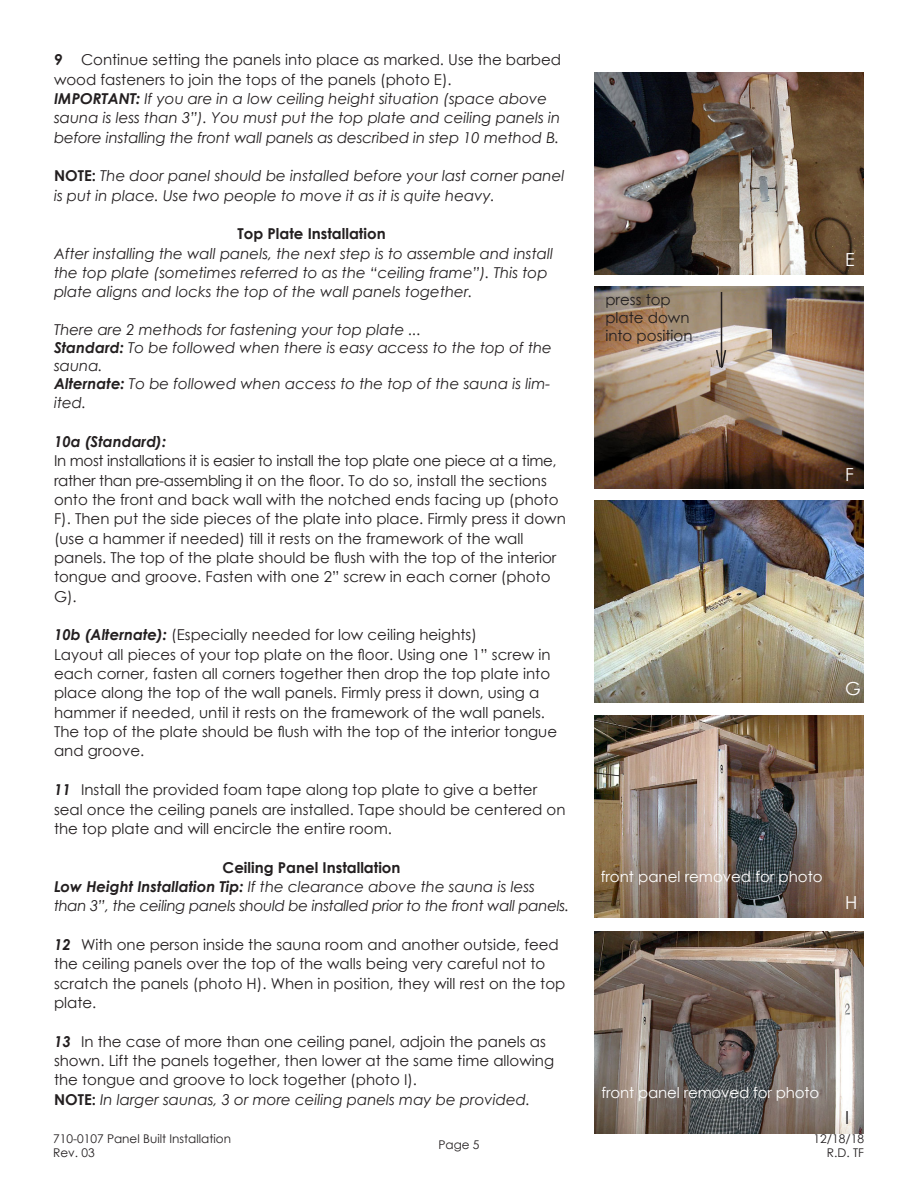
<style>
.page{position:relative;width:918px;height:1188px;background:#fff}
.page>*{position:absolute;margin:0;border:0;box-sizing:border-box;transform-origin:0 0}
.t1{font:18px "Century Gothic";color:#fff}
.t2{font:18px "Century Gothic";color:#231f20}
.t3{font:15px/19.4px "Century Gothic";color:#231f20}
.t4{font:italic 15px/19.4px "Century Gothic";color:#231f20}
.t5{font:italic 15px/19.4px "Century Gothic";letter-spacing:-.02em;color:#231f20}
.t6{font:15px "Century Gothic";letter-spacing:-.005em;color:#fff}
.t7{font:700 15px "Century Gothic";color:#231f20}
.t8{font:italic 700 15px "Century Gothic";color:#231f20}
.t9{font:12px/14.4px "Century Gothic";color:#231f20;text-align:right}
.s1{font-weight:700;font-style:italic}
.s2{font-weight:700}
.s3{font-weight:700;font-style:normal}
</style>
<div class="page">
<img style="left:594px;top:932px;width:270px;height:202px">
<img style="left:594px;top:716px;width:270px;height:202px">
<img style="left:594px;top:500px;width:270px;height:203px">
<img style="left:594px;top:286px;width:270px;height:203px">
<hr style="left:721px;top:292px;width:1px;height:76px;background:#231f20">
<svg style="left:715px;top:348px;width:12px;height:21px"></svg>
<img style="left:594px;top:72px;width:270px;height:203px">
<p class="t3" style="left:54px;top:50px;width:509px"><span class="s1">9</span> Continue setting the panels into place as marked. Use the barbed wood fasteners to join the tops of the panels (photo E).</p>
<p class="t4" style="left:54px;top:89px;width:508px"><span class="s2">IMPORTANT:</span> If you are in a low ceiling height situation (space above sauna is less than 3”). You must put the top plate and ceiling panels in before installing the front wall panels as described in step 10 method B.</p>
<p class="t4" style="left:54px;top:166px;width:512px"><span class="s3">NOTE:</span> The door panel should be installed before your last corner panel is put in place. Use two people to move it as it is quite heavy.</p>
<p class="t7" style="left:237px;top:223px;width:150px">Top Plate Installation</p>
<p class="t4" style="left:54px;top:243px;width:501px">After installing the wall panels, the next step is to assemble and install the top plate (sometimes referred to as the “ceiling frame”). This top plate aligns and locks the top of the wall panels together.</p>
<p class="t4" style="left:54px;top:319px;width:369px">There are 2 methods for fastening your top plate ...</p>
<p class="t4" style="left:54px;top:338px;width:500px;line-height:18px"><span class="s2">Standard:</span> To be followed when there is easy access to the top of the sauna.</p>
<p class="t4" style="left:54px;top:373px;width:498px"><span class="s2">Alternate:</span> To be followed when access to the top of the sauna is lim&shy;ited.</p>
<p class="t8" style="left:54px;top:430px;width:114px">10a (Standard):</p>
<p class="t3" style="left:54px;top:451px;width:513px">In most installations it is easier to install the top plate one piece at a time, rather than pre-assembling it on the floor. To do so, install the sections onto the front and back wall with the notched ends facing up (photo F). Then put the side pieces of the plate into place. Firmly press it down (use a hammer if needed) till it rests on the framework of the wall panels. The top of the plate should be flush with the top of the interior tongue and groove. Fasten with one 2” screw in each corner (photo G).</p>
<p class="t3" style="left:54px;top:625px;width:424px"><span class="s1">10b (Alternate):</span> (Especially needed for low ceiling heights)</p>
<p class="t3" style="left:54px;top:644px;width:505px">Layout all pieces of your top plate on the floor. Using one 1” screw in each corner, fasten all corners together then drop the top plate into place along the top of the wall panels. Firmly press it down, using a hammer if needed, until it rests on the framework of the wall panels.<br>The top of the plate should be flush with the top of the interior tongue and groove.</p>
<p class="t3" style="left:54px;top:780px;width:513px"><span class="s1">11</span> Install the provided foam tape along top plate to give a better seal once the ceiling panels are installed. Tape should be centered on the top plate and will encircle the entire room.</p>
<p class="t7" style="left:223px;top:856px;width:179px">Ceiling Panel Installation</p>
<p class="t5" style="left:54px;top:877px;width:517px"><span class="s2">Low Height Installation Tip:</span> If the clearance above the sauna is less than 3”, the ceiling panels should be installed prior to the front wall panels.</p>
<p class="t3" style="left:54px;top:935px;width:513px"><span class="s1">12</span> With one person inside the sauna room and another outside, feed the ceiling panels over the top of the walls being very careful not to scratch the panels (photo H). When in position, they will rest on the top plate.</p>
<p class="t3" style="left:54px;top:1031px;width:502px"><span class="s1">13</span> In the case of more than one ceiling panel, adjoin the panels as shown. Lift the panels together, then lower at the same time allowing the tongue and groove to lock together (photo I).</p>
<p class="t4" style="left:54px;top:1089px;width:478px"><span class="s3">NOTE:</span> In larger saunas, 3 or more ceiling panels may be provided.</p>
<p class="t9" style="left:53px;top:1131px;width:179px;text-align:left">710-0107 Panel Built Installation<br>Rev. 03</p>
<p class="t9" style="left:438px;top:1138px;width:43px">Page 5</p>
<p class="t3" style="left:605px;top:290px;width:89px;line-height:18px">press top plate down into position</p>
<p class="t1" style="left:845px;top:247px;width:11px">E</p>
<p class="t1" style="left:845px;top:462px;width:10px">F</p>
<p class="t1" style="left:845px;top:676px;width:17px">G</p>
<p class="t6" style="left:601px;top:866px;width:223px">front panel removed for photo</p>
<p class="t1" style="left:845px;top:890px;width:14px">H</p>
<p class="t6" style="left:602px;top:1082px;width:219px">front panel removed for photo</p>
<p class="t2" style="left:845px;top:1105px;width:6px">I</p>
<p class="t9" style="left:814px;top:1131px;width:52px">12/18/18<br>R.D. TF</p>
</div>
